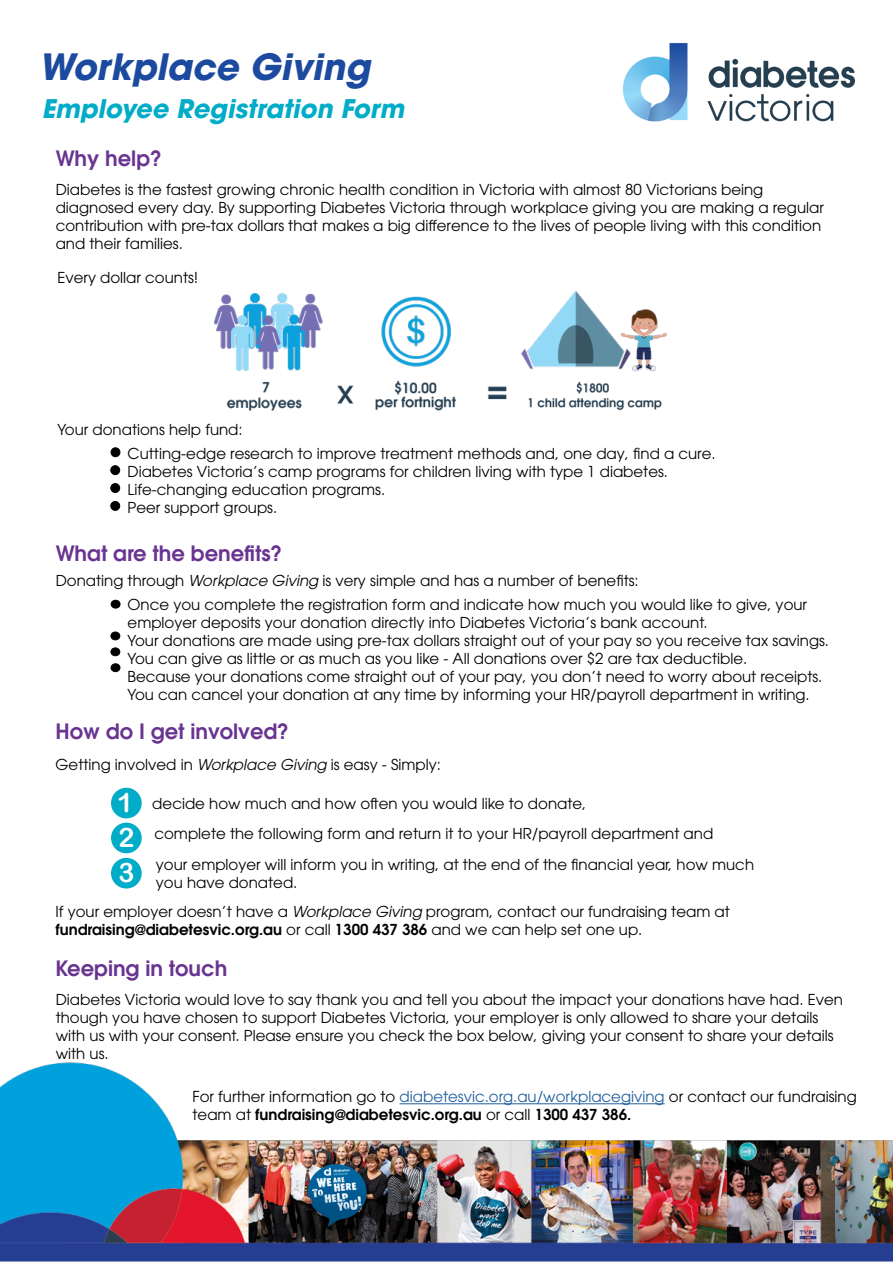
<style>
.page{position:relative;width:893px;height:1263px;background:#fff}
.page>*{position:absolute;margin:0;border:0;box-sizing:border-box;transform-origin:0 0}
.t1{font:italic 700 36px "ITC Avant Garde Pro";color:#1c4a9f}
.t2{font:26.85px/35.2px "Arial Rounded MT Bold";color:#fff}
.t3{font:italic 700 25.5px "ITC Avant Garde Pro";color:#00acc7}
.t4{font:600 21px "ITC Avant Garde Pro";color:#693491}
.t5{font:15px/18px "ITC Avant Garde Pro";color:#000}
.s1{font-style:italic}
.s2{font-family:"Arial Rounded MT Bold";font-size:26.85px;color:#fff}
.s3{font-weight:600}
.s4{color:#215e9e}
</style>
<div class="page">
<img style="left:622px;top:42px;width:233px;height:80px">
<img style="left:0;top:1062px;width:893px;height:200px">
<div style="left:111px;top:448px;width:9px;height:9px;background:#000;border-radius:50%"></div>
<div style="left:111px;top:448px;width:9px;height:9px;border:1px solid #000;border-radius:50%"></div>
<div style="left:111px;top:600px;width:9px;height:8px;background:#000;border-radius:50%"></div>
<div style="left:111px;top:600px;width:9px;height:8px;border:1px solid #000;border-radius:50%"></div>
<div style="left:111px;top:466px;width:9px;height:9px;background:#000;border-radius:50%"></div>
<div style="left:111px;top:465px;width:9px;height:10px;border:1px solid #000;border-radius:50%"></div>
<div style="left:111px;top:484px;width:9px;height:8px;background:#000;border-radius:50%"></div>
<div style="left:111px;top:483px;width:9px;height:10px;border:1px solid #000;border-radius:50%"></div>
<div style="left:111px;top:632px;width:9px;height:8px;background:#000;border-radius:50%"></div>
<div style="left:111px;top:632px;width:9px;height:8px;border:1px solid #000;border-radius:50%"></div>
<div style="left:111px;top:501px;width:9px;height:9px;background:#000;border-radius:50%"></div>
<div style="left:111px;top:501px;width:9px;height:10px;border:1px solid #000;border-radius:50%"></div>
<div style="left:111px;top:648px;width:9px;height:8px;background:#000;border-radius:50%"></div>
<div style="left:111px;top:648px;width:9px;height:8px;border:1px solid #000;border-radius:50%"></div>
<div style="left:111px;top:664px;width:9px;height:8px;background:#000;border-radius:50%"></div>
<div style="left:111px;top:663px;width:9px;height:9px;border:1px solid #000;border-radius:50%"></div>
<div style="left:112px;top:788px;width:29px;height:30px;background:#00acc7;border-radius:50%"></div>
<div style="left:111px;top:788px;width:31px;height:30px;border:2px solid #00acc7;border-radius:50%"></div>
<div style="left:112px;top:823px;width:29px;height:29px;background:#00acc7;border-radius:50%"></div>
<div style="left:111px;top:823px;width:31px;height:30px;border:2px solid #00acc7;border-radius:50%"></div>
<div style="left:112px;top:858px;width:29px;height:30px;background:#00acc7;border-radius:50%"></div>
<div style="left:111px;top:858px;width:31px;height:30px;border:2px solid #00acc7;border-radius:50%"></div>
<hr style="left:400px;top:1103px;width:265px;height:1px;background:#215e9e">
<img style="left:214px;top:291px;width:453px;height:120px">
<h1 class="t1" style="left:39px;top:43px;width:333px">Workplace Giving</h1>
<h3 class="t3" style="left:42px;top:91px;width:364px">Employee Registration Form</h3>
<h3 class="t4" style="left:56px;top:144px;width:108px">Why help?</h3>
<p class="t5" style="left:56px;top:181px;width:770px">Diabetes is the fastest growing chronic health condition in Victoria with almost 80 Victorians being diagnosed every day. By supporting Diabetes Victoria through workplace giving you are making a regular contribution with pre-tax dollars that makes a big difference to the lives of people living with this condition and their families.</p>
<p class="t5" style="left:57px;top:268px;width:142px">Every dollar counts!</p>
<p class="t5" style="left:57px;top:420px;width:187px">Your donations help fund:</p>
<p class="t5" style="left:128px;top:444px;width:590px">Cutting-edge research to improve treatment methods and, one day, find a cure.<br>Diabetes Victoria’s camp programs for children living with type 1 diabetes.<br>Life-changing education programs.<br>Peer support groups.</p>
<h3 class="t4" style="left:56px;top:540px;width:228px">What are the benefits?</h3>
<p class="t5" style="left:128px;top:569px;width:681px;line-height:23.5px;text-indent:-72px">Donating through <span class="s1">Workplace Giving</span> is very simple and has a number of benefits:<br>Once you complete the registration form and indicate how much you would like to give, your</p>
<p class="t5" style="left:128px;top:613px;width:703px">employer deposits your donation directly into Diabetes Victoria’s bank account.<br>Your donations are made using pre-tax dollars straight out of your pay so you receive tax savings.<br>You can give as little or as much as you like - All donations over $2 are tax deductible.<br>Because your donations come straight out of your pay, you don’t need to worry about receipts.<br>You can cancel your donation at any time by informing your HR/payroll department in writing.</p>
<h3 class="t4" style="left:56px;top:718px;width:235px">How do I get involved?</h3>
<p class="t5" style="left:56px;top:755px;width:387px">Getting involved in <span class="s1">Workplace Giving</span> is easy - Simply:</p>
<p class="t5" style="left:117px;top:794px;width:471px"><span class="s2">1</span> decide how much and how often you would like to donate,</p>
<h2 class="t2" style="left:119px;top:819px;width:17px">2<br>3</h2>
<p class="t5" style="left:154px;top:818px;width:601px;line-height:30.8px">complete the following form and return it to your HR/payroll department and<br>your employer will inform you in writing, at the end of the financial year, how much</p>
<p class="t5" style="left:156px;top:873px;width:143px">you have donated.</p>
<p class="t5" style="left:56px;top:902px;width:676px">If your employer doesn’t have a <span class="s1">Workplace Giving</span> program, contact our fundraising team at <span class="s3">fundraising@diabetesvic.org.au</span> or call <span class="s3">1300 437 386</span> and we can help set one up.</p>
<h3 class="t4" style="left:55px;top:954px;width:173px">Keeping in touch</h3>
<p class="t5" style="left:56px;top:990px;width:789px">Diabetes Victoria would love to say thank you and tell you about the impact your donations have had. Even though you have chosen to support Diabetes Victoria, your employer is only allowed to share your details with us with your consent. Please ensure you check the box below, giving your consent to share your details with us.</p>
<p class="t5" style="left:192px;top:1087px;width:666px">For further information go to <span class="s4">diabetesvic.org.au/workplacegiving</span> or contact our fundraising team at <span class="s3">fundraising@diabetesvic.org.au</span> or call <span class="s3">1300 437 386.</span></p>
</div>
